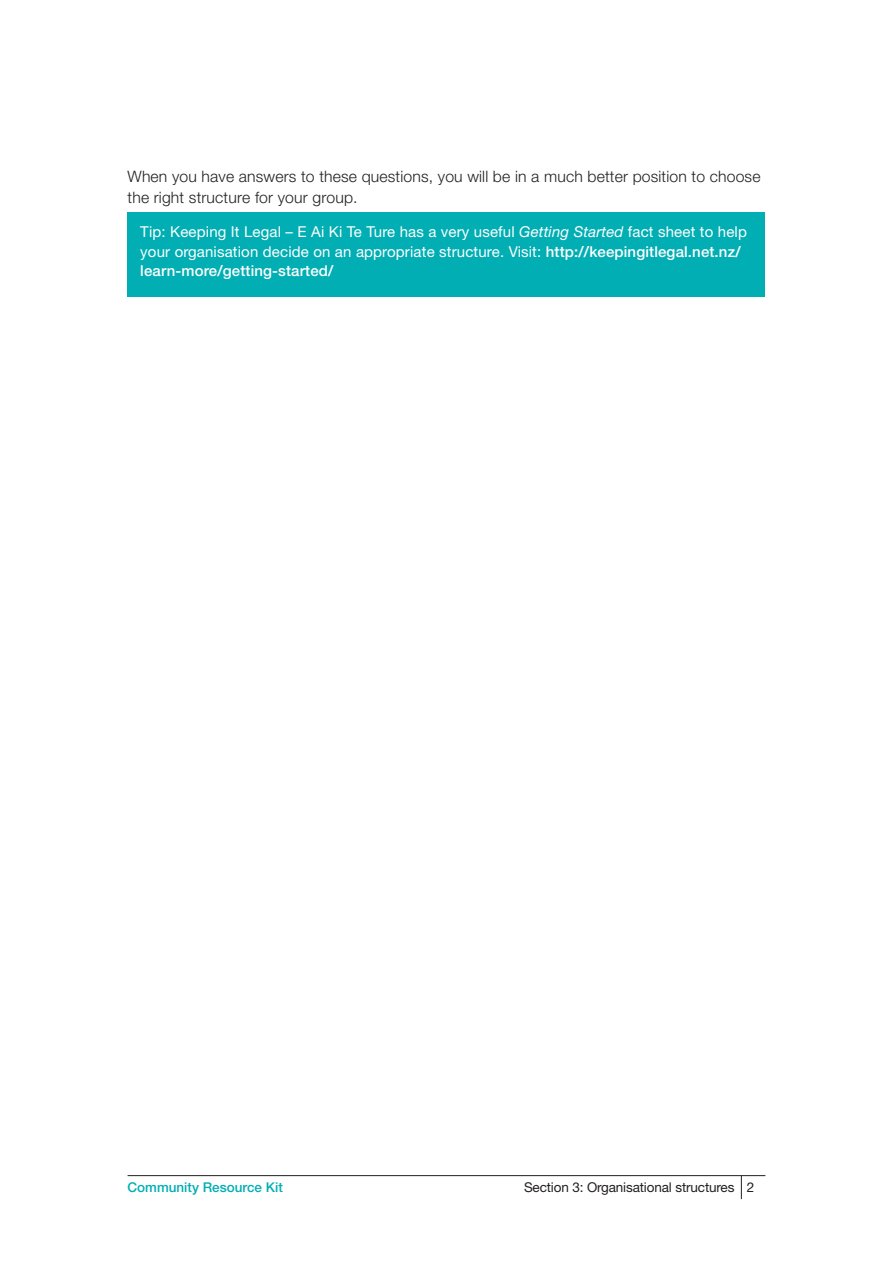
<style>
.page{position:relative;width:893px;height:1263px;background:#fff}
.page>*{position:absolute;margin:0;border:0;box-sizing:border-box;transform-origin:0 0}
.t1{font:300 15.75px/21px "Helvetica Foreshore";letter-spacing:.01em;color:#231f20}
.t2{font:15px/19.5px "Helvetica Neue";letter-spacing:.01em;color:#fff}
.t3{font:13.5px "Helvetica Neue";letter-spacing:-.01em;color:#231f20}
.t4{font:500 13.5px "Helvetica Neue";color:#00aeb3}
.s1{font-style:italic}
.s2{font-weight:500}
</style>
<div class="page">
<svg style="left:741px;top:1176px;width:1px;height:23px"></svg>
<hr style="left:128px;top:1175px;width:637px;height:1px;background:#231f20">
<div style="left:128px;top:212px;width:637px;height:85px;background:#00aeb3"></div>
<p class="t1" style="left:128px;top:166px;width:634px">When you have answers to these questions, you will be in a much better position to choose the right structure for your group.</p>
<p class="t2" style="left:140px;top:222px;width:608px">Tip: Keeping It Legal – E Ai Ki Te Ture has a very useful <span class="s1">Getting Started</span> fact sheet to help your organisation decide on an appropriate structure. Visit: <span class="s2">http://keepingitlegal.net.nz/ learn-more/getting-started/</span></p>
<p class="t4" style="left:128px;top:1179px;width:157px">Community Resource Kit</p>
<p class="t3" style="left:524px;top:1179px;width:232px">Section 3: Organisational structures 2</p>
</div>
